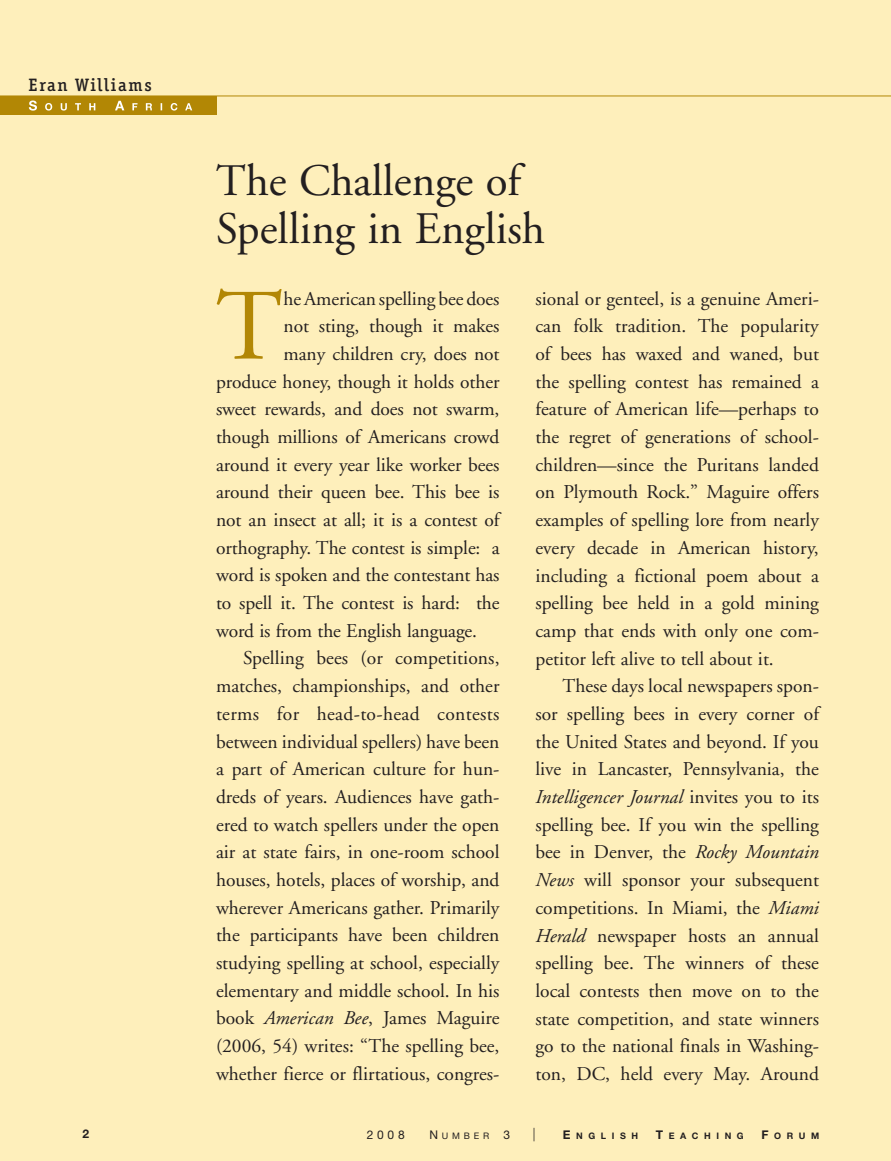
<style>
.page{position:relative;width:891px;height:1161px;background:#feefbb}
.page>*{position:absolute;margin:0;border:0;box-sizing:border-box;transform-origin:0 0}
.t1{font:100.95px "Adobe Garamond";color:#b28705}
.t2{font:45px/48px "Adobe Garamond";color:#231f20}
.t3{font:19.5px "Adobe Garamond";color:#231f20}
.t4{font:italic 19.5px "Adobe Garamond";color:#231f20}
.t5{font:500 18px "Officina Ser ITC";letter-spacing:.1em;color:#231f20}
.t6{font:12px "Helvetica Neue";color:#231f20}
.t7{font:700 12px "Helvetica Neue";color:#231f20}
.t8{font:700 9px "Helvetica Neue";letter-spacing:.62em;color:#231f20}
.t9{font:9px "Helvetica Neue";letter-spacing:.42em;color:#231f20}
.s1{font-style:normal}
.s2{font-style:italic}
.s3{font-size:12px}
.s4{font-weight:100;font-size:18px}
</style>
<div class="page">
<div style="left:0;top:96px;width:216px;height:19px;background:#b28705"></div>
<svg style="left:29px;top:101px;width:163px;height:10px"></svg>
<hr style="left:0;top:96px;width:891px;height:1px;background:#b28705">
<h2 class="t5" style="left:29px;top:74px;width:125px">Eran Williams</h2>
<h2 class="t2" style="left:216px;top:158px;width:331px">The Challenge of<br>Spelling in English</h2>
<p class="t1" style="left:216px;top:273px;width:68px">T</p>
<p class="t3" style="left:284px;top:288px;width:217px">he American spelling bee does</p>
<p class="t3" style="left:535px;top:288px;width:285px">sional or genteel, is a genuine Ameri-</p>
<p class="t3" style="left:535px;top:316px;width:285px">can folk tradition. The popularity</p>
<p class="t3" style="left:535px;top:343px;width:285px">of bees has waxed and waned, but</p>
<p class="t3" style="left:535px;top:371px;width:285px">the spelling contest has remained a</p>
<p class="t3" style="left:535px;top:399px;width:285px">feature of American life—perhaps to</p>
<p class="t3" style="left:535px;top:427px;width:285px">the regret of generations of school-</p>
<p class="t3" style="left:535px;top:454px;width:285px">children—since the Puritans landed</p>
<p class="t3" style="left:535px;top:482px;width:285px">on Plymouth Rock.” Maguire offers</p>
<p class="t3" style="left:535px;top:510px;width:285px">examples of spelling lore from nearly</p>
<p class="t3" style="left:535px;top:537px;width:285px">every decade in American history,</p>
<p class="t3" style="left:535px;top:565px;width:285px">including a fictional poem about a</p>
<p class="t3" style="left:535px;top:593px;width:285px">spelling bee held in a gold mining</p>
<p class="t3" style="left:535px;top:620px;width:285px">camp that ends with only one com-</p>
<p class="t3" style="left:535px;top:648px;width:240px">petitor left alive to tell about it.</p>
<p class="t3" style="left:562px;top:676px;width:258px">These days local newspapers spon-</p>
<p class="t3" style="left:535px;top:703px;width:285px">sor spelling bees in every corner of</p>
<p class="t3" style="left:535px;top:731px;width:285px">the United States and beyond. If you</p>
<p class="t3" style="left:535px;top:759px;width:285px">live in Lancaster, Pennsylvania, the</p>
<p class="t4" style="left:535px;top:786px;width:285px">Intelligencer Journal <span class="s1">invites you to its</span></p>
<p class="t3" style="left:535px;top:814px;width:285px">spelling bee. If you win the spelling</p>
<p class="t3" style="left:535px;top:842px;width:285px">bee in Denver, the <span class="s2">Rocky Mountain</span></p>
<p class="t3" style="left:535px;top:870px;width:285px"><span class="s2">News</span> will sponsor your subsequent</p>
<p class="t3" style="left:535px;top:897px;width:285px">competitions. In Miami, the <span class="s2">Miami</span></p>
<p class="t3" style="left:535px;top:925px;width:285px"><span class="s2">Herald</span> newspaper hosts an annual</p>
<p class="t3" style="left:535px;top:953px;width:285px">spelling bee. The winners of these</p>
<p class="t3" style="left:535px;top:980px;width:285px">local contests then move on to the</p>
<p class="t3" style="left:535px;top:1008px;width:285px">state competition, and state winners</p>
<p class="t3" style="left:535px;top:1036px;width:285px">go to the national finals in Washing-</p>
<p class="t3" style="left:535px;top:1063px;width:285px">ton, DC, held every May. Around</p>
<p class="t3" style="left:284px;top:316px;width:217px">not sting, though it makes</p>
<p class="t3" style="left:284px;top:343px;width:217px">many children cry, does not</p>
<p class="t3" style="left:216px;top:371px;width:285px">produce honey, though it holds other</p>
<p class="t3" style="left:216px;top:399px;width:285px">sweet rewards, and does not swarm,</p>
<p class="t3" style="left:216px;top:426px;width:285px">though millions of Americans crowd</p>
<p class="t3" style="left:216px;top:454px;width:285px">around it every year like worker bees</p>
<p class="t3" style="left:216px;top:482px;width:285px">around their queen bee. This bee is</p>
<p class="t3" style="left:216px;top:509px;width:285px">not an insect at all; it is a contest of</p>
<p class="t3" style="left:216px;top:537px;width:285px">orthography. The contest is simple: a</p>
<p class="t3" style="left:216px;top:565px;width:285px">word is spoken and the contestant has</p>
<p class="t3" style="left:216px;top:593px;width:285px">to spell it. The contest is hard: the</p>
<p class="t3" style="left:216px;top:620px;width:263px">word is from the English language.</p>
<p class="t3" style="left:243px;top:648px;width:258px">Spelling bees (or competitions,</p>
<p class="t3" style="left:216px;top:676px;width:285px">matches, championships, and other</p>
<p class="t3" style="left:216px;top:703px;width:285px">terms for head-to-head contests</p>
<p class="t3" style="left:216px;top:731px;width:285px">between individual spellers) have been</p>
<p class="t3" style="left:216px;top:759px;width:285px">a part of American culture for hun-</p>
<p class="t3" style="left:216px;top:786px;width:285px">dreds of years. Audiences have gath-</p>
<p class="t3" style="left:216px;top:814px;width:285px">ered to watch spellers under the open</p>
<p class="t3" style="left:216px;top:842px;width:285px">air at state fairs, in one-room school</p>
<p class="t3" style="left:216px;top:869px;width:285px">houses, hotels, places of worship, and</p>
<p class="t3" style="left:216px;top:897px;width:285px">wherever Americans gather. Primarily</p>
<p class="t3" style="left:216px;top:925px;width:285px">the participants have been children</p>
<p class="t3" style="left:216px;top:952px;width:285px">studying spelling at school, especially</p>
<p class="t3" style="left:216px;top:980px;width:285px">elementary and middle school. In his</p>
<p class="t3" style="left:216px;top:1008px;width:285px">book <span class="s2">American Bee</span>, James Maguire</p>
<p class="t3" style="left:216px;top:1036px;width:285px">(2006, 54) writes: “The spelling bee,</p>
<p class="t3" style="left:216px;top:1063px;width:285px">whether fierce or flirtatious, congres-</p>
<p class="t7" style="left:82px;top:1126px;width:8px">2</p>
<p class="t6" style="left:367px;top:1127px;width:40px">2008</p>
<p class="t9" style="left:429px;top:1130px;width:108px"><span class="s3">N</span>UMBER <span class="s3">3</span> <span class="s4">|</span></p>
<p class="t8" style="left:563px;top:1130px;width:77px"><span class="s3">E</span>NGLISH</p>
<p class="t8" style="left:656px;top:1130px;width:89px"><span class="s3">T</span>EACHING</p>
<p class="t8" style="left:762px;top:1130px;width:59px"><span class="s3">F</span>ORUM</p>
</div>
